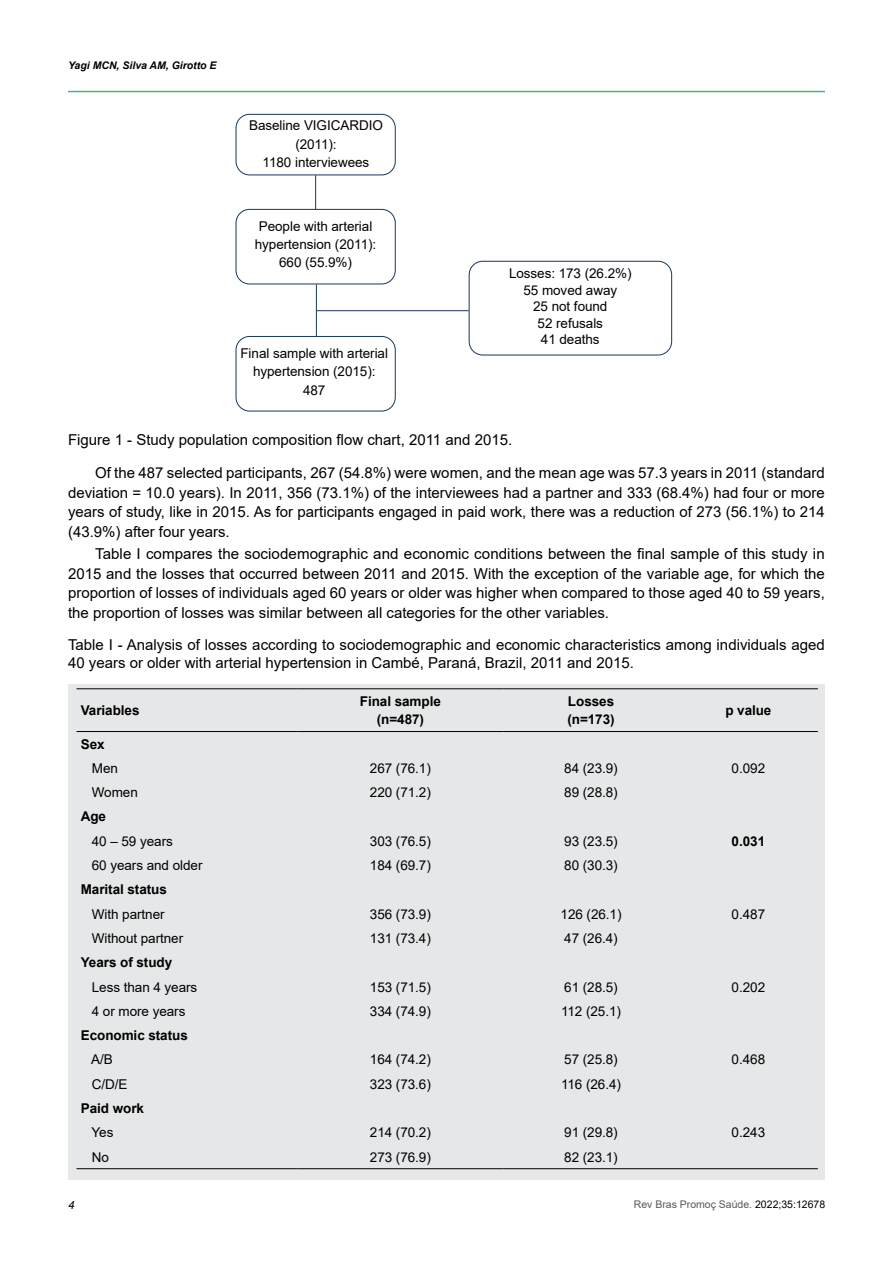
<style>
.page{position:relative;width:893px;height:1263px;background:#fff}
.page>*{position:absolute;margin:0;border:0;box-sizing:border-box;transform-origin:0 0}
.t1{font:15px/19.5px "Arial";color:#000;text-align:justify}
.t2{font:13.5px/18.5px "Arial";letter-spacing:-.005em;color:#000;text-align:center}
.t3{font:700 13.5px/18.5px "Arial";letter-spacing:-.005em;color:#000;text-align:center}
.t4{font:italic 11.4px "Arial";color:#000}
.t5{font:10.5px "Arial";color:#58595b}
.t6{font:italic 700 10.5px "Arial";color:#000}
.s1{color:#000}
</style>
<div class="page">
<hr style="left:68px;top:91px;width:757px;height:1px;background:#41b878">
<div style="left:68px;top:684px;width:757px;height:495px;background:#e6e7e8"></div>
<div style="left:469px;top:261px;width:203px;height:94px;border:1px solid #17375e;border-radius:14px"></div>
<div style="left:236px;top:114px;width:160px;height:61px;border:1px solid #17375e;border-radius:14px"></div>
<div style="left:236px;top:209px;width:160px;height:75px;border:1px solid #17375e;border-radius:14px"></div>
<div style="left:236px;top:336px;width:160px;height:75px;border:1px solid #17375e;border-radius:14px"></div>
<hr style="left:315px;top:175px;width:1px;height:34px;background:#17375e">
<hr style="left:316px;top:284px;width:1px;height:52px;background:#17375e">
<hr style="left:317px;top:310px;width:152px;height:1px;background:#17375e">
<hr style="left:77px;top:688px;width:221px;height:1px;background:#000">
<hr style="left:298px;top:688px;width:205px;height:1px;background:#000">
<hr style="left:503px;top:688px;width:176px;height:1px;background:#000">
<hr style="left:679px;top:688px;width:139px;height:1px;background:#000">
<hr style="left:77px;top:731px;width:221px;height:1px;background:#000">
<hr style="left:298px;top:731px;width:205px;height:1px;background:#000">
<hr style="left:503px;top:731px;width:176px;height:1px;background:#000">
<hr style="left:679px;top:731px;width:139px;height:1px;background:#000">
<hr style="left:77px;top:1168px;width:221px;height:1px;background:#000">
<hr style="left:298px;top:1168px;width:205px;height:1px;background:#000">
<hr style="left:503px;top:1168px;width:176px;height:1px;background:#000">
<hr style="left:679px;top:1168px;width:139px;height:1px;background:#000">
<p class="t6" style="left:68px;top:58px;width:150px">Yagi MCN, Silva AM, Girotto E</p>
<p class="t2" style="left:249px;top:116px;width:135px">Baseline VIGICARDIO (2011):<br>1180 interviewees</p>
<p class="t2" style="left:255px;top:216px;width:123px">People with arterial hypertension (2011):<br>660 (55.9%)</p>
<p class="t2" style="left:240px;top:344px;width:149px">Final sample with arterial hypertension (2015):<br>487</p>
<p class="t2" style="left:509px;top:265px;width:124px;line-height:16.5px">Losses: 173 (26.2%)<br>55 moved away<br>25 not found<br>52 refusals<br>41 deaths</p>
<p class="t1" style="left:68px;top:430px;width:446px">Figure 1 - Study population composition flow chart, 2011 and 2015.</p>
<p class="t1" style="left:68px;top:463px;width:758px;text-indent:27px">Of the 487 selected participants, 267 (54.8%) were women, and the mean age was 57.3 years in 2011 (standard deviation = 10.0 years). In 2011, 356 (73.1%) of the interviewees had a partner and 333 (68.4%) had four or more years of study, like in 2015. As for participants engaged in paid work, there was a reduction of 273 (56.1%) to 214 (43.9%) after four years.</p>
<p class="t1" style="left:68px;top:544px;width:758px;text-indent:27px">Table I compares the sociodemographic and economic conditions between the final sample of this study in 2015 and the losses that occurred between 2011 and 2015. With the exception of the variable age, for which the proportion of losses of individuals aged 60 years or older was higher when compared to those aged 40 to 59 years, the proportion of losses was similar between all categories for the other variables.</p>
<p class="t1" style="left:68px;top:636px;width:758px;line-height:18px">Table I - Analysis of losses according to sociodemographic and economic characteristics among individuals aged<br>40 years or older with arterial hypertension in Cambé, Paraná, Brazil, 2011 and 2015.</p>
<p class="t3" style="left:81px;top:701px;width:60px">Variables</p>
<p class="t3" style="left:360px;top:692px;width:83px">Final sample (n=487)</p>
<p class="t3" style="left:567px;top:692px;width:49px;text-align:left">Losses (n=173)</p>
<p class="t3" style="left:725px;top:701px;width:48px">p value</p>
<p class="t3" style="left:81px;top:735px;width:25px">Sex</p>
<p class="t2" style="left:92px;top:759px;width:28px">Men</p>
<p class="t2" style="left:370px;top:759px;width:62px">267 (76.1)</p>
<p class="t2" style="left:564px;top:759px;width:55px">84 (23.9)</p>
<p class="t2" style="left:732px;top:759px;width:35px">0.092</p>
<p class="t2" style="left:92px;top:783px;width:47px">Women</p>
<p class="t2" style="left:370px;top:783px;width:62px">220 (71.2)</p>
<p class="t2" style="left:564px;top:783px;width:55px">89 (28.8)</p>
<p class="t3" style="left:81px;top:808px;width:27px">Age</p>
<p class="t2" style="left:92px;top:832px;width:82px">40 – 59 years</p>
<p class="t2" style="left:370px;top:832px;width:62px">303 (76.5)</p>
<p class="t2" style="left:564px;top:832px;width:55px">93 (23.5)</p>
<p class="t3" style="left:732px;top:832px;width:35px">0.031</p>
<p class="t2" style="left:92px;top:856px;width:112px">60 years and older</p>
<p class="t2" style="left:370px;top:856px;width:62px">184 (69.7)</p>
<p class="t2" style="left:564px;top:856px;width:55px">80 (30.3)</p>
<p class="t3" style="left:81px;top:880px;width:88px">Marital status</p>
<p class="t2" style="left:92px;top:904px;width:74px">With partner</p>
<p class="t2" style="left:370px;top:904px;width:62px">356 (73.9)</p>
<p class="t2" style="left:561px;top:904px;width:62px">126 (26.1)</p>
<p class="t2" style="left:732px;top:904px;width:35px">0.487</p>
<p class="t2" style="left:92px;top:929px;width:93px">Without partner</p>
<p class="t2" style="left:370px;top:929px;width:62px">131 (73.4)</p>
<p class="t2" style="left:564px;top:929px;width:55px">47 (26.4)</p>
<p class="t3" style="left:81px;top:953px;width:93px">Years of study</p>
<p class="t2" style="left:92px;top:977px;width:107px">Less than 4 years</p>
<p class="t2" style="left:370px;top:977px;width:62px">153 (71.5)</p>
<p class="t2" style="left:564px;top:977px;width:55px">61 (28.5)</p>
<p class="t2" style="left:732px;top:977px;width:35px">0.202</p>
<p class="t2" style="left:92px;top:1002px;width:95px">4 or more years</p>
<p class="t2" style="left:370px;top:1002px;width:62px">334 (74.9)</p>
<p class="t2" style="left:561px;top:1002px;width:61px">112 (25.1)</p>
<p class="t3" style="left:81px;top:1026px;width:109px">Economic status</p>
<p class="t2" style="left:91px;top:1050px;width:23px">A/B</p>
<p class="t2" style="left:370px;top:1050px;width:62px">164 (74.2)</p>
<p class="t2" style="left:564px;top:1050px;width:55px">57 (25.8)</p>
<p class="t2" style="left:732px;top:1050px;width:35px">0.468</p>
<p class="t2" style="left:92px;top:1074px;width:37px">C/D/E</p>
<p class="t2" style="left:370px;top:1074px;width:62px">323 (73.6)</p>
<p class="t2" style="left:561px;top:1074px;width:61px">116 (26.4)</p>
<p class="t3" style="left:81px;top:1099px;width:65px">Paid work</p>
<p class="t2" style="left:92px;top:1123px;width:23px">Yes</p>
<p class="t2" style="left:370px;top:1123px;width:62px">214 (70.2)</p>
<p class="t2" style="left:564px;top:1123px;width:55px">91 (29.8)</p>
<p class="t2" style="left:732px;top:1123px;width:35px">0.243</p>
<p class="t2" style="left:92px;top:1147px;width:19px">No</p>
<p class="t2" style="left:370px;top:1147px;width:62px">273 (76.9)</p>
<p class="t2" style="left:564px;top:1147px;width:55px">82 (23.1)</p>
<p class="t4" style="left:68px;top:1197px;width:8px">4</p>
<p class="t5" style="left:634px;top:1197px;width:193px">Rev Bras Promoç Saúde. <span class="s1">2022;35:12678</span></p>
</div>
